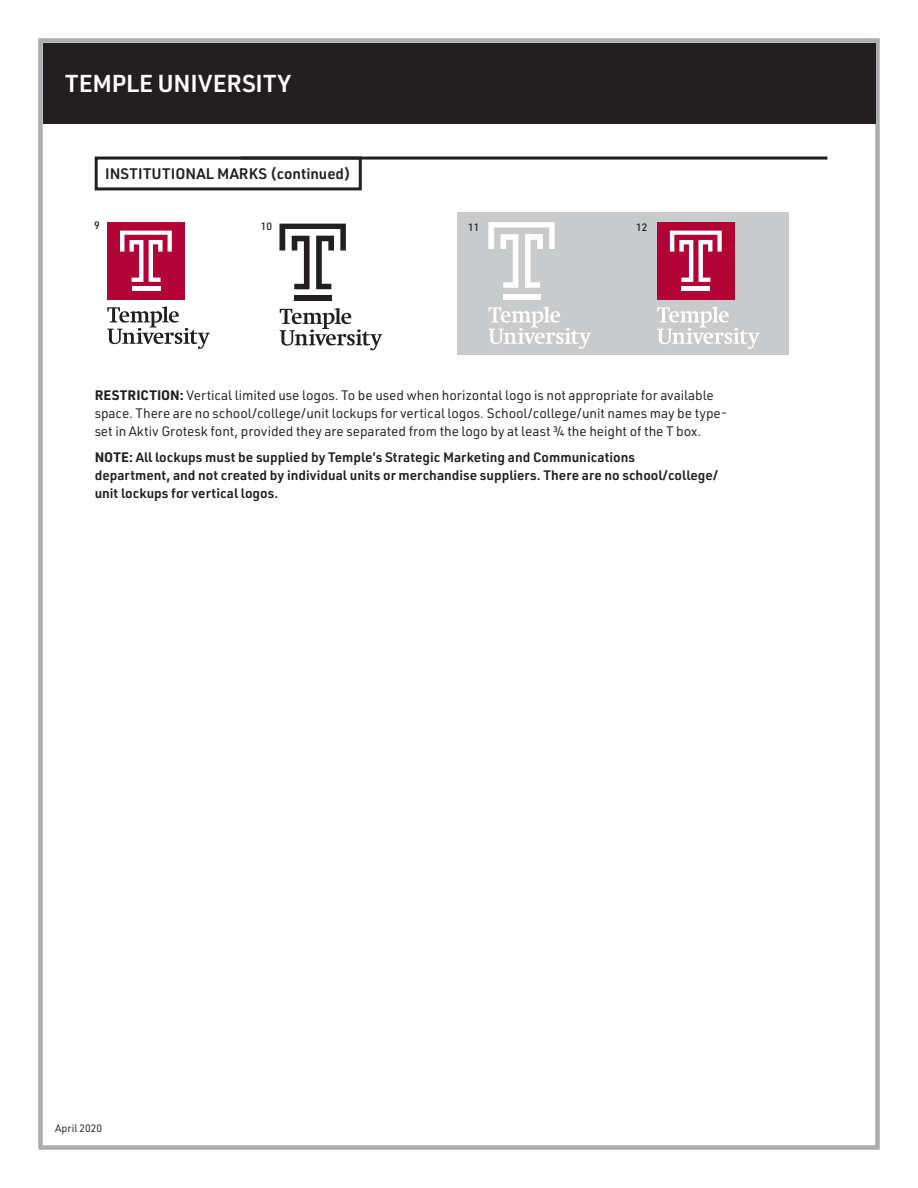
<style>
.page{position:relative;width:918px;height:1188px;background:#fff}
.page>*{position:absolute;margin:0;border:0;box-sizing:border-box;transform-origin:0 0}
.t1{font:600 24px "URWDIN";letter-spacing:-.005em;color:#fff}
.t2{font:600 15px "URWDIN";color:#231f20}
.t3{font:13.5px/18px "URWDIN";letter-spacing:-.005em;color:#231f20}
.t4{font:600 13.5px/18px "URWDIN";color:#231f20}
.t5{font:10.5px "URWDIN";color:#231f20}
.t6{font:500 10.5px "URWDIN";color:#231f20}
.s1{font-weight:700}
</style>
<div class="page">
<div style="left:38px;top:38px;width:842px;height:1112px;border:4px solid #acadb1"></div>
<div style="left:43px;top:43px;width:832px;height:81px;background:#231f20"></div>
<div style="left:95px;top:157px;width:267px;height:33px;border:3px solid #231f20"></div>
<hr style="left:240px;top:157px;width:587px;height:3px;background:#231f20">
<div style="left:457px;top:212px;width:331px;height:143px;background:#c9cacc"></div>
<div style="left:107px;top:222px;width:78px;height:78px;background:#b30437"></div>
<svg style="left:120px;top:231px;width:52px;height:51px"></svg>
<hr style="left:132px;top:287px;width:29px;height:4px;background:#fff">
<svg style="left:107px;top:306px;width:103px;height:43px"></svg>
<svg style="left:280px;top:224px;width:66px;height:65px"></svg>
<div style="left:294px;top:296px;width:37px;height:5px;background:#231f20"></div>
<svg style="left:280px;top:308px;width:102px;height:42px"></svg>
<svg style="left:488px;top:222px;width:67px;height:66px"></svg>
<div style="left:503px;top:294px;width:37px;height:6px;background:#fff"></div>
<svg style="left:488px;top:306px;width:103px;height:43px"></svg>
<div style="left:657px;top:222px;width:77px;height:78px;background:#b30437"></div>
<svg style="left:670px;top:231px;width:52px;height:51px"></svg>
<hr style="left:681px;top:287px;width:29px;height:4px;background:#fff">
<svg style="left:657px;top:306px;width:103px;height:43px"></svg>
<h1 class="t1" style="left:65px;top:67px;width:227px">TEMPLE UNIVERSITY</h1>
<p class="t2" style="left:105px;top:163px;width:247px">INSTITUTIONAL MARKS (continued)</p>
<p class="t6" style="left:94px;top:218px;width:7px">9</p>
<p class="t6" style="left:261px;top:219px;width:13px">10</p>
<p class="t6" style="left:468px;top:220px;width:13px">11</p>
<p class="t6" style="left:636px;top:220px;width:13px">12</p>
<p class="t3" style="left:95px;top:385px;width:634px"><span class="s1">RESTRICTION:</span> Vertical limited use logos. To be used when horizontal logo is not appropriate for available space. There are no school/college/unit lockups for vertical logos. School/college/unit names may be type&shy;set in Aktiv Grotesk font, provided they are separated from the logo by at least ¾ the height of the T box.</p>
<p class="t4" style="left:95px;top:448px;width:625px"><span class="s1">NOTE:</span> All lockups must be supplied by Temple’s Strategic Marketing and Communications<br>department, and not created by individual units or merchandise suppliers. There are no school/college/ unit lockups for vertical logos.</p>
<p class="t5" style="left:55px;top:1121px;width:48px">April 2020</p>
</div>
